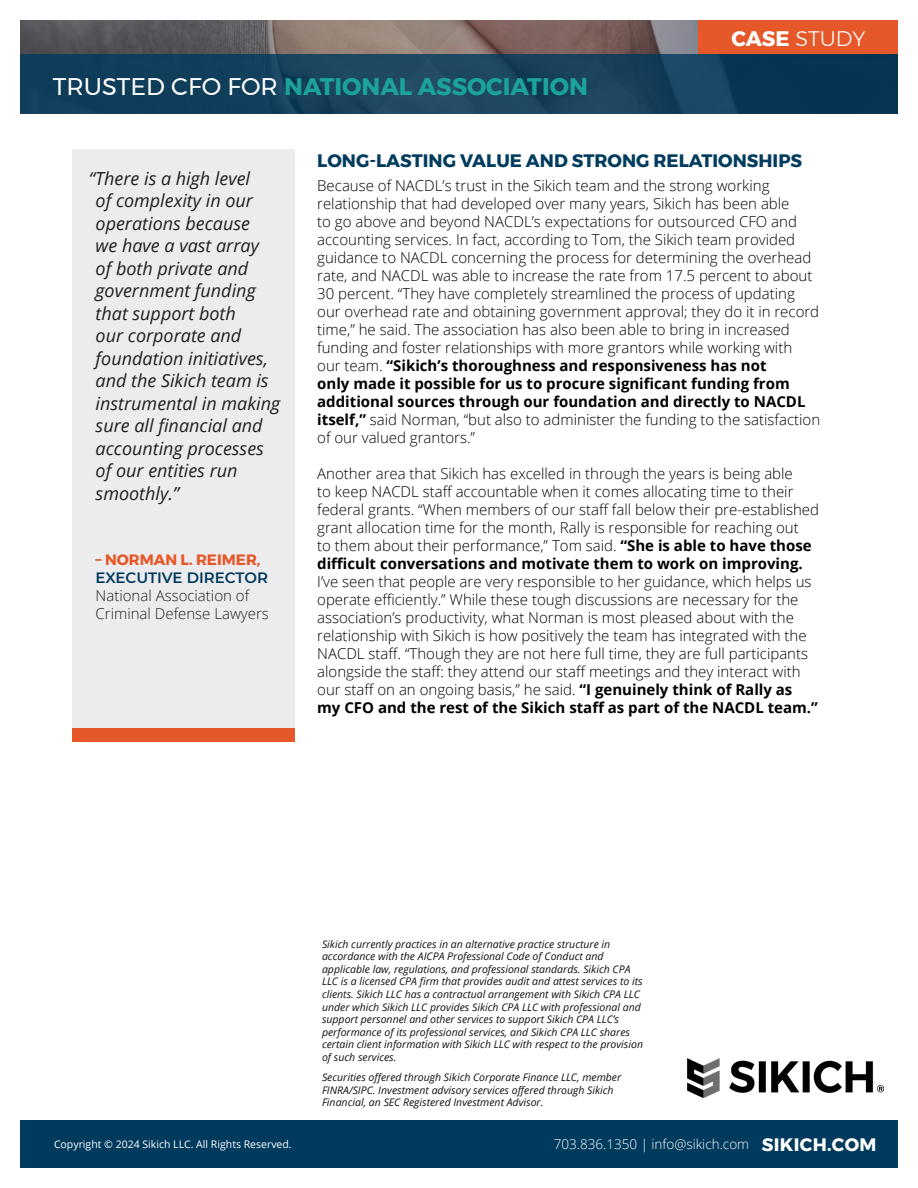
<style>
.page{position:relative;width:918px;height:1188px;background:#fff}
.page>*{position:absolute;margin:0;border:0;box-sizing:border-box;transform-origin:0 0}
.Title_White{font:700 24px "Montserrat";color:#1ca29c}
.Service_Area_Name{font:300 21px "Montserrat";color:#fff}
.Main_Body_Text{font:italic 18px/22.5px "Open Sans";color:#231f20}
.Main_Body_Text-2{font:700 18px "Montserrat";color:#003c5e}
.Main_Body_Text-3{font:300 15px/18px "Open Sans";color:#000}
.Main_Body_Text-4{font:300 15px/18px "Open Sans";color:#231f20}
.Main_Body_Text-5{font:600 15px/18px "Montserrat";letter-spacing:-.005em;color:#003a5d}
.t1{font:300 13.5px "Open Sans";color:#fff}
.t2{font:italic 10.5px/12.6px "Open Sans";color:#121212}
.t3{font:10.5px "Open Sans";color:#fff}
.s1{font-weight:400;color:#fff}
.s2{font-weight:700}
.s3{font-weight:700;color:#e65829}
.s4{font-family:"Montserrat";font-weight:700;font-size:18px}
</style>
<div class="page">
<div style="left:20px;top:1120px;width:878px;height:48px;background:#003a5d"></div>
<img style="left:20px;top:20px;width:679px;height:34px">
<svg style="left:20px;top:54px;width:878px;height:59px;background:#133f5b"></svg>
<img style="left:688px;top:1058px;width:195px;height:39px">
<div style="left:699px;top:20px;width:199px;height:34px;background:#e65829"></div>
<div style="left:72px;top:727px;width:222px;height:15px;background:#e65829"></div>
<div style="left:72px;top:149px;width:222px;height:578px;background:#ececee"></div>
<p class="Title_White" style="left:53px;top:68px;width:536px"><span class="s1">TRUSTED CFO FOR</span> NATIONAL ASSOCIATION</p>
<p class="Service_Area_Name" style="left:731px;top:23px;width:136px"><span class="s2">CASE</span> STUDY</p>
<p class="Main_Body_Text" style="left:96px;top:166px;width:186px;text-indent:-7px">“There is a high level<br>of complexity in our operations because<br>we have a vast array<br>of both private and government funding that support both<br>our corporate and foundation initiatives, and the Sikich team is instrumental in making sure all financial and accounting processes of our entities run smoothly.”</p>
<p class="Main_Body_Text-5" style="left:96px;top:550px;width:174px"><span class="s3">– NORMAN L. REIMER,<br></span>EXECUTIVE DIRECTOR</p>
<p class="Main_Body_Text-4" style="left:96px;top:586px;width:175px">National Association of<br>Criminal Defense Lawyers</p>
<p class="Main_Body_Text-2" style="left:317px;top:146px;width:486px">LONG-LASTING VALUE AND STRONG RELATIONSHIPS</p>
<p class="Main_Body_Text-3" style="left:317px;top:177px;width:504px">Because of NACDL’s trust in the Sikich team and the strong working relationship that had developed over many years, Sikich has been able<br>to go above and beyond NACDL’s expectations for outsourced CFO and accounting services. In fact, according to Tom, the Sikich team provided guidance to NACDL concerning the process for determining the overhead rate, and NACDL was able to increase the rate from 17.5 percent to about 30 percent. “They have completely streamlined the process of updating our overhead rate and obtaining government approval; they do it in record time,” he said. The association has also been able to bring in increased funding and foster relationships with more grantors while working with<br>our team. <span class="s2">“Sikich’s thoroughness and responsiveness has not<br>only made it possible for us to procure significant funding from additional sources through our foundation and directly to NACDL itself,”</span> said Norman, “but also to administer the funding to the satisfaction of our valued grantors.”</p>
<p class="Main_Body_Text-3" style="left:317px;top:464px;width:503px">Another area that Sikich has excelled in through the years is being able<br>to keep NACDL staff accountable when it comes allocating time to their federal grants. “When members of our staff fall below their pre-established grant allocation time for the month, Rally is responsible for reaching out<br>to them about their performance,” Tom said. <span class="s2">“She is able to have those difficult conversations and motivate them to work on improving.<br></span>I’ve seen that people are very responsible to her guidance, which helps us operate efficiently.” While these tough discussions are necessary for the association’s productivity, what Norman is most pleased about with the relationship with Sikich is how positively the team has integrated with the NACDL staff. “Though they are not here full time, they are full participants alongside the staff: they attend our staff meetings and they interact with our staff on an ongoing basis,” he said. <span class="s2">“I genuinely think of Rally as my CFO and the rest of the Sikich staff as part of the NACDL team.”</span></p>
<p class="t3" style="left:54px;top:1137px;width:239px">Copyright © 2024 Sikich LLC. All Rights Reserved.</p>
<p class="t2" style="left:322px;top:937px;width:323px">Sikich currently practices in an alternative practice structure in accordance with the AICPA Professional Code of Conduct and applicable law, regulations, and professional standards. Sikich CPA LLC is a licensed CPA firm that provides audit and attest services to its clients. Sikich LLC has a contractual arrangement with Sikich CPA LLC under which Sikich LLC provides Sikich CPA LLC with professional and support personnel and other services to support Sikich CPA LLC’s performance of its professional services, and Sikich CPA LLC shares certain client information with Sikich LLC with respect to the provision of such services.</p>
<p class="t2" style="left:322px;top:1071px;width:301px">Securities offered through Sikich Corporate Finance LLC, member<br>FINRA/SIPC. Investment advisory services offered through Sikich<br>Financial, an SEC Registered Investment Advisor.</p>
<p class="t1" style="left:554px;top:1135px;width:324px">703.836.1350 | info@sikich.com <span class="s4">SIKICH.COM</span></p>
</div>
